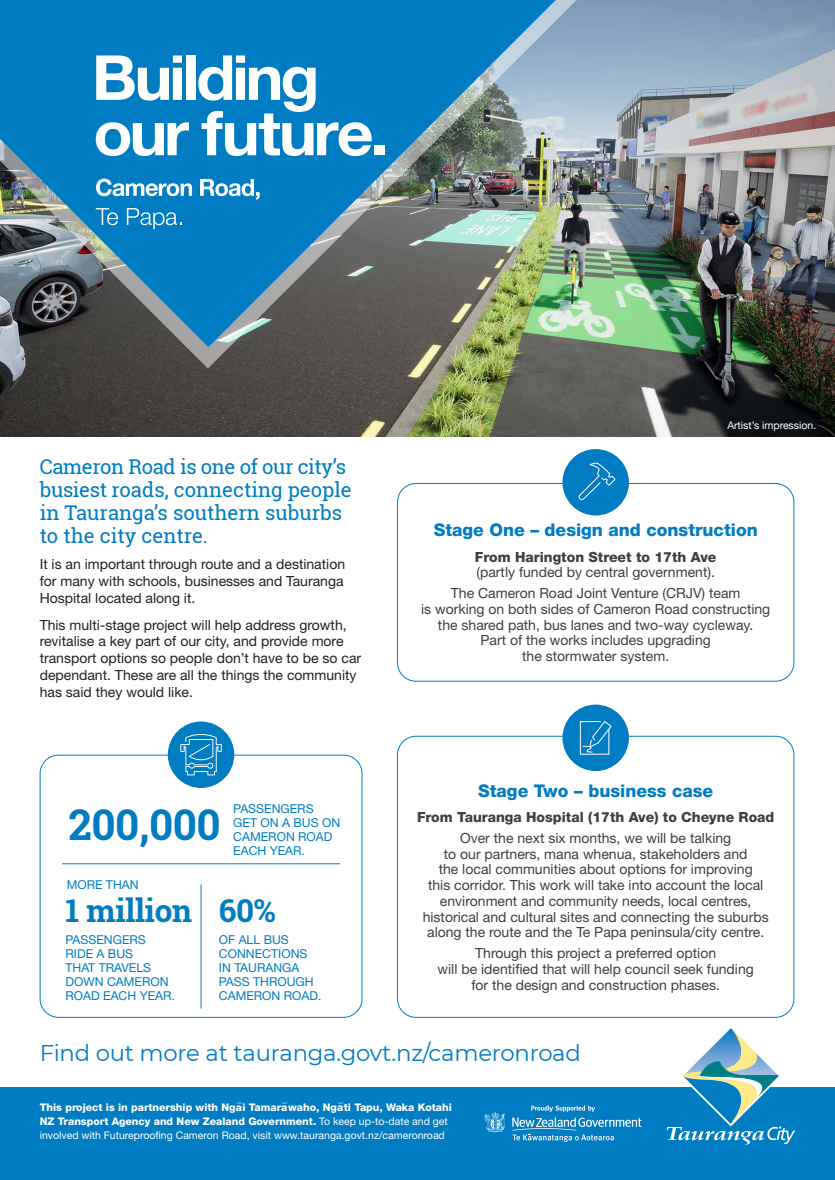
<style>
.page{position:relative;width:835px;height:1180px;background:#fff}
.page>*{position:absolute;margin:0;border:0;box-sizing:border-box;transform-origin:0 0}
.t1{font:700 42.35px "Roboto Slab";letter-spacing:-.01em;color:#007cc2}
.t2{font:700 31.5px "Roboto Slab";letter-spacing:-.01em;color:#007cc2}
.t3{font:22.75px "Montserrat";letter-spacing:-.01em;color:#007cc2}
.t4{font:20.3px/22.8px "Roboto Slab";color:#007cc2}
.t5{font:800 17.5px "Helvetica Neue";color:#007cc2}
.t6{font:14px/15.7px "Helvetica Neue";color:#3e3e3f;text-align:center}
.t7{font:14px/16.8px "Helvetica Neue";color:#231f20;text-align:justify}
.t8{font:800 14px "Helvetica Neue";color:#3e3e3f}
.t9{font:12.25px/14px "Helvetica Neue";color:#007cc2}
.t10{font:800 10.5px/22.8px "Helvetica Neue";color:#fff}
.t11{font:10.5px "Helvetica Neue";color:#fff}
.t12{font:10.5px "Helvetica Neue";color:#fff}
.s1{font-weight:400}
</style>
<div class="page">
<img style="left:0;top:0;width:834px;height:436px">
<div style="left:0;top:1087px;width:834px;height:93px;background:#007cc2"></div>
<img style="left:0;top:0;width:608px;height:368px">
<img style="left:0;top:0;width:555px;height:347px">
<svg style="left:666px;top:1026px;width:129px;height:119px"></svg>
<svg style="left:484px;top:1112px;width:21px;height:20px"></svg>
<svg style="left:512px;top:1105px;width:129px;height:37px"></svg>
<div style="left:397px;top:483px;width:397px;height:198px;border:1px solid #007cc2;border-radius:18px"></div>
<div style="left:562px;top:449px;width:66px;height:66px;background:#007cc2;border-radius:50%"></div>
<svg style="left:578px;top:463px;width:38px;height:37px"></svg>
<hr style="left:62px;top:863px;width:278px;height:1px;background:#007cc2">
<hr style="left:201px;top:884px;width:1px;height:124px;background:#007cc2">
<div style="left:40px;top:755px;width:322px;height:262px;border:1px solid #007cc2;border-radius:18px"></div>
<div style="left:168px;top:721px;width:66px;height:67px;background:#007cc2;border-radius:50%"></div>
<svg style="left:180px;top:734px;width:42px;height:41px"></svg>
<div style="left:397px;top:736px;width:397px;height:281px;border:1px solid #007cc2;border-radius:18px"></div>
<div style="left:562px;top:704px;width:66px;height:67px;background:#007cc2;border-radius:50%"></div>
<svg style="left:579px;top:721px;width:33px;height:34px"></svg>
<svg style="left:96px;top:55px;width:86px;height:46px"></svg>
<div style="left:186px;top:55px;width:9px;height:45px;background:#fff"></div>
<svg style="left:96px;top:122px;width:93px;height:34px"></svg>
<svg style="left:198px;top:55px;width:174px;height:101px"></svg>
<div style="left:374px;top:146px;width:11px;height:9px;background:#fff"></div>
<svg style="left:96px;top:179px;width:96px;height:17px"></svg>
<svg style="left:200px;top:179px;width:59px;height:21px"></svg>
<svg style="left:96px;top:208px;width:22px;height:17px"></svg>
<svg style="left:127px;top:208px;width:54px;height:21px"></svg>
<h3 class="t4" style="left:40px;top:455px;width:313px">Cameron Road is one of our city’s busiest roads, connecting people in Tauranga’s southern suburbs to the city centre.</h3>
<p class="t7" style="left:40px;top:556px;width:307px">It is an important through route and a destination for many with schools, businesses and Tauranga Hospital located along it.</p>
<p class="t7" style="left:40px;top:616px;width:323px;text-align:left">This multi-stage project will help address growth, revitalise a key part of our city, and provide more transport options so people don’t have to be so car dependant. These are all the things the community has said they would like.</p>
<h1 class="t1" style="left:68px;top:795px;width:154px">200,000</h1>
<p class="t9" style="left:233px;top:802px;width:108px">PASSENGERS<br>GET ON A BUS ON<br>CAMERON ROAD<br>EACH YEAR.</p>
<p class="t9" style="left:67px;top:877px;width:73px">MORE THAN</p>
<h2 class="t2" style="left:65px;top:889px;width:212px">1 million 60%</h2>
<p class="t9" style="left:219px;top:932px;width:104px">OF ALL BUS<br>CONNECTIONS<br>IN TAURANGA<br>PASS THROUGH<br>CAMERON ROAD.</p>
<p class="t9" style="left:65px;top:932px;width:111px">PASSENGERS<br>RIDE A BUS<br>THAT TRAVELS<br>DOWN CAMERON<br>ROAD EACH YEAR.</p>
<p class="t12" style="left:727px;top:418px;width:90px">Artist’s impression.</p>
<p class="t5" style="left:433px;top:519px;width:325px">Stage One – design and construction</p>
<p class="t8" style="left:475px;top:548px;width:243px">From Harington Street to 17th Ave</p>
<p class="t6" style="left:451px;top:562px;width:291px;line-height:20.7px">(partly funded by central government).<br>The Cameron Road Joint Venture (CRJV) team</p>
<p class="t6" style="left:421px;top:601px;width:351px">is working on both sides of Cameron Road constructing the shared path, bus lanes and two-way cycleway.<br>Part of the works includes upgrading<br>the stormwater system.</p>
<p class="t5" style="left:478px;top:780px;width:237px">Stage Two – business case</p>
<p class="t8" style="left:417px;top:809px;width:359px">From Tauranga Hospital (17th Ave) to Cheyne Road</p>
<p class="t6" style="left:422px;top:830px;width:347px">Over the next six months, we will be talking<br>to our partners, mana whenua, stakeholders and<br>the local communities about options for improving<br>this corridor. This work will take into account the local environment and community needs, local centres, historical and cultural sites and connecting the suburbs along the route and the Te Papa peninsula/city centre.</p>
<p class="t6" style="left:437px;top:945px;width:318px">Through this project a preferred option<br>will be identified that will help council seek funding for the design and construction phases.</p>
<h3 class="t3" style="left:40px;top:1037px;width:542px">Find out more at tauranga.govt.nz/cameronroad</h3>
<p class="t10" style="left:40px;top:1087px;width:409px;text-indent:298px">_<br>NZ Transport Agency and New Zealand Government. <span class="s1">To keep up-to-date and get</span></p>
<p class="t11" style="left:40px;top:1129px;width:406px">involved with Futureproofing Cameron Road, visit www.tauranga.govt.nz/cameronroad</p>
<p class="t10" style="left:237px;top:1087px;width:7px">_</p>
<p class="t10" style="left:282px;top:1087px;width:7px">_</p>
<p class="t10" style="left:40px;top:1095px;width:413px">This project is in partnership with Ngai Tamarawaho, Ngati Tapu, Waka Kotahi</p>
</div>
